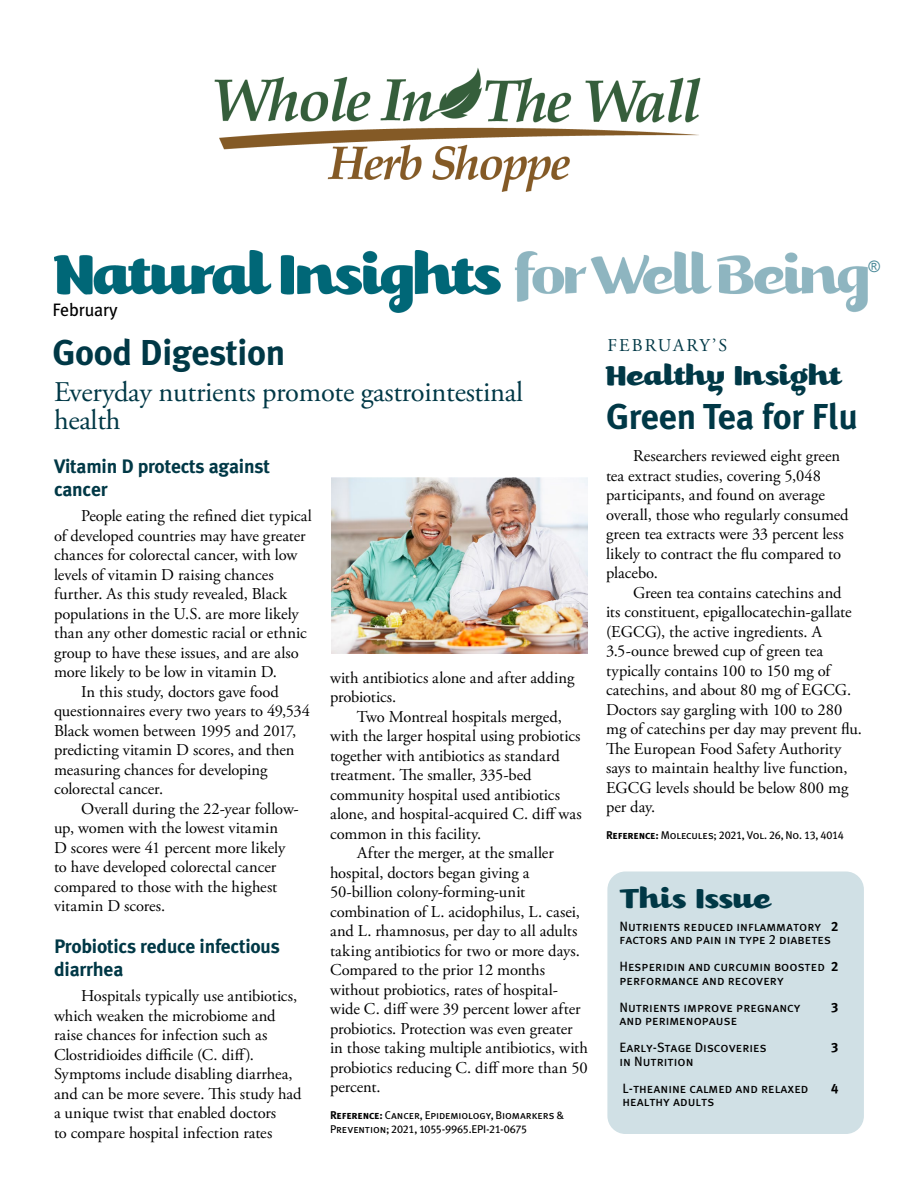
<style>
.page{position:relative;width:918px;height:1188px;background:#fff}
.page>*{position:absolute;margin:0;border:0;box-sizing:border-box;transform-origin:0 0}
.t1{font:700 36px "Meta Plus";letter-spacing:-.01em;color:#003846}
.t2{font:33px "Kari OSF";color:#003846}
.t3{font:28.5px/28.5px "Adobe Garamond Pro";letter-spacing:-.01em;color:#003846}
.t4{font:700 19.5px/22.5px "Meta Plus";letter-spacing:-.01em;color:#003846}
.t5{font:18px "Adobe Garamond Pro";letter-spacing:.115em;color:#003846}
.t6{font:18px "Meta Plus";letter-spacing:-.01em;color:#000}
.t7{font:16.5px/19.5px "Adobe Garamond Pro";color:#000}
.t8{font:15.75px "Arial";color:#4a8998}
.t9{font:13.5px/13.5px "Meta Plus Book Caps";color:#000}
.t10{font:13.5px "Meta Plus Bold Caps";color:#000}
.t11{font:11.25px/13.5px "Meta Plus Book Caps";letter-spacing:-.015em;color:#000}
.s1{font-family:"Meta Plus Bold Caps"}
</style>
<div class="page">
<img style="left:54px;top:251px;width:813px;height:61px">
<div style="left:607px;top:872px;width:257px;height:262px;background:#d0e0e5;border-radius:18px"></div>
<img style="left:331px;top:477px;width:257px;height:177px">
<img style="left:214px;top:67px;width:487px;height:125px">
<p class="t6" style="left:52px;top:300px;width:67px">February</p>
<h1 class="t1" style="left:52px;top:332px;width:234px">Good Digestion</h1>
<h3 class="t3" style="left:54px;top:378px;width:471px">Everyday nutrients promote gastrointestinal health</h3>
<p class="t4" style="left:54px;top:455px;width:218px">Vitamin D protects against cancer</p>
<p class="t7" style="left:81px;top:507px;width:233px">People eating the refined diet typical</p>
<p class="t7" style="left:54px;top:526px;width:253px">of developed countries may have greater</p>
<p class="t7" style="left:54px;top:546px;width:245px">chances for colorectal cancer, with low</p>
<p class="t7" style="left:54px;top:565px;width:221px">levels of vitamin D raising chances</p>
<p class="t7" style="left:54px;top:585px;width:234px">further. As this study revealed, Black</p>
<p class="t7" style="left:54px;top:604px;width:246px">populations in the U.S. are more likely</p>
<p class="t7" style="left:54px;top:624px;width:254px">than any other domestic racial or ethnic</p>
<p class="t7" style="left:54px;top:643px;width:246px">group to have these issues, and are also</p>
<p class="t7" style="left:54px;top:663px;width:225px">more likely to be low in vitamin D.</p>
<p class="t7" style="left:81px;top:682px;width:199px">In this study, doctors gave food</p>
<p class="t7" style="left:54px;top:702px;width:258px">questionnaires every two years to 49,534</p>
<p class="t7" style="left:54px;top:721px;width:244px">Black women between 1995 and 2017,</p>
<p class="t7" style="left:54px;top:741px;width:242px">predicting vitamin D scores, and then</p>
<p class="t7" style="left:54px;top:760px;width:215px">measuring chances for developing</p>
<p class="t7" style="left:54px;top:780px;width:111px">colorectal cancer.</p>
<p class="t7" style="left:81px;top:799px;width:219px">Overall during the 22-year follow-</p>
<p class="t7" style="left:54px;top:819px;width:226px">up, women with the lowest vitamin</p>
<p class="t7" style="left:54px;top:838px;width:233px">D scores were 41 percent more likely</p>
<p class="t7" style="left:54px;top:858px;width:224px">to have developed colorectal cancer</p>
<p class="t7" style="left:54px;top:877px;width:225px">compared to those with the highest</p>
<p class="t7" style="left:54px;top:897px;width:113px">vitamin D scores.</p>
<p class="t4" style="left:54px;top:935px;width:227px">Probiotics reduce infectious diarrhea</p>
<p class="t7" style="left:54px;top:987px;width:249px;text-indent:27px">Hospitals typically use antibiotics, which weaken the microbiome and raise chances for infection such as Clostridioides difficile (C. diff).<br>Symptoms include disabling diarrhea, and can be more severe. This study had a unique twist that enabled doctors<br>to compare hospital infection rates</p>
<p class="t7" style="left:330px;top:668px;width:246px">with antibiotics alone and after adding probiotics.</p>
<p class="t7" style="left:357px;top:707px;width:206px">Two Montreal hospitals merged,</p>
<p class="t7" style="left:330px;top:727px;width:252px">with the larger hospital using probiotics</p>
<p class="t7" style="left:330px;top:746px;width:231px">together with antibiotics as standard</p>
<p class="t7" style="left:330px;top:766px;width:203px">treatment. The smaller, 335-bed</p>
<p class="t7" style="left:330px;top:785px;width:232px">community hospital used antibiotics</p>
<p class="t7" style="left:330px;top:805px;width:253px">alone, and hospital-acquired C. diff was</p>
<p class="t7" style="left:330px;top:824px;width:153px">common in this facility.</p>
<p class="t7" style="left:357px;top:844px;width:198px">After the merger, at the smaller</p>
<p class="t7" style="left:330px;top:863px;width:201px">hospital, doctors began giving a</p>
<p class="t7" style="left:330px;top:883px;width:197px">50-billion colony-forming-unit</p>
<p class="t7" style="left:330px;top:902px;width:251px">combination of L. acidophilus, L. casei,</p>
<p class="t7" style="left:330px;top:922px;width:249px">and L. rhamnosus, per day to all adults</p>
<p class="t7" style="left:330px;top:941px;width:251px">taking antibiotics for two or more days.</p>
<p class="t7" style="left:330px;top:961px;width:217px">Compared to the prior 12 months</p>
<p class="t7" style="left:330px;top:980px;width:229px">without probiotics, rates of hospital-</p>
<p class="t7" style="left:330px;top:1000px;width:252px">wide C. diff were 39 percent lower after</p>
<p class="t7" style="left:330px;top:1019px;width:244px">probiotics. Protection was even greater</p>
<p class="t7" style="left:330px;top:1039px;width:260px">in those taking multiple antibiotics, with</p>
<p class="t7" style="left:330px;top:1058px;width:259px">probiotics reducing C. diff more than 50</p>
<p class="t7" style="left:330px;top:1078px;width:52px">percent.</p>
<p class="t11" style="left:330px;top:1108px;width:236px"><span class="s1">Reference:</span> Cancer, Epidemiology, Biomarkers &amp;<br>Prevention; 2021, 1055-9965.EPI-21-0675</p>
<p class="t8" style="left:868px;top:256px;width:13px">®</p>
<p class="t5" style="left:608px;top:334px;width:121px">FEBRUARY’S</p>
<h2 class="t2" style="left:606px;top:355px;width:237px">Healthy Insight</h2>
<h1 class="t1" style="left:606px;top:396px;width:253px">Green Tea for Flu</h1>
<p class="t7" style="left:606px;top:447px;width:244px;text-indent:27px">Researchers reviewed eight green tea extract studies, covering 5,048 participants, and found on average overall, those who regularly consumed green tea extracts were 33 percent less likely to contract the flu compared to placebo.</p>
<p class="t7" style="left:606px;top:583px;width:258px;text-indent:27px">Green tea contains catechins and<br>its constituent, epigallocatechin-gallate (EGCG), the active ingredients. A 3.5-ounce brewed cup of green tea typically contains 100 to 150 mg of catechins, and about 80 mg of EGCG.<br>Doctors say gargling with 100 to 280 mg of catechins per day may prevent flu.<br>The European Food Safety Authority says to maintain healthy live function, EGCG levels should be below 800 mg per day.</p>
<p class="t11" style="left:606px;top:828px;width:239px"><span class="s1">Reference:</span> Molecules; 2021, Vol. 26, No. 13, 4014</p>
<h2 class="t2" style="left:620px;top:879px;width:153px">This Issue</h2>
<p class="t9" style="left:619px;top:919px;width:220px">Nutrients reduced inflammatory <span class="s1">2 </span>factors and pain in type 2 diabetes</p>
<p class="t9" style="left:619px;top:960px;width:220px">Hesperidin and curcumin boosted <span class="s1">2 </span>performance and recovery</p>
<p class="t9" style="left:619px;top:1000px;width:183px">Nutrients improve pregnancy</p>
<p class="t10" style="left:831px;top:999px;width:9px">3</p>
<p class="t9" style="left:619px;top:1007px;width:149px;line-height:27px">and perimenopause<br>Early-Stage Discoveries</p>
<p class="t10" style="left:831px;top:1040px;width:9px">3</p>
<p class="t9" style="left:619px;top:1048px;width:191px;line-height:27px">in Nutrition<br>L-theanine calmed and relaxed</p>
<p class="t9" style="left:623px;top:1095px;width:93px">healthy adults</p>
<p class="t10" style="left:831px;top:1080px;width:9px">4</p>
</div>
